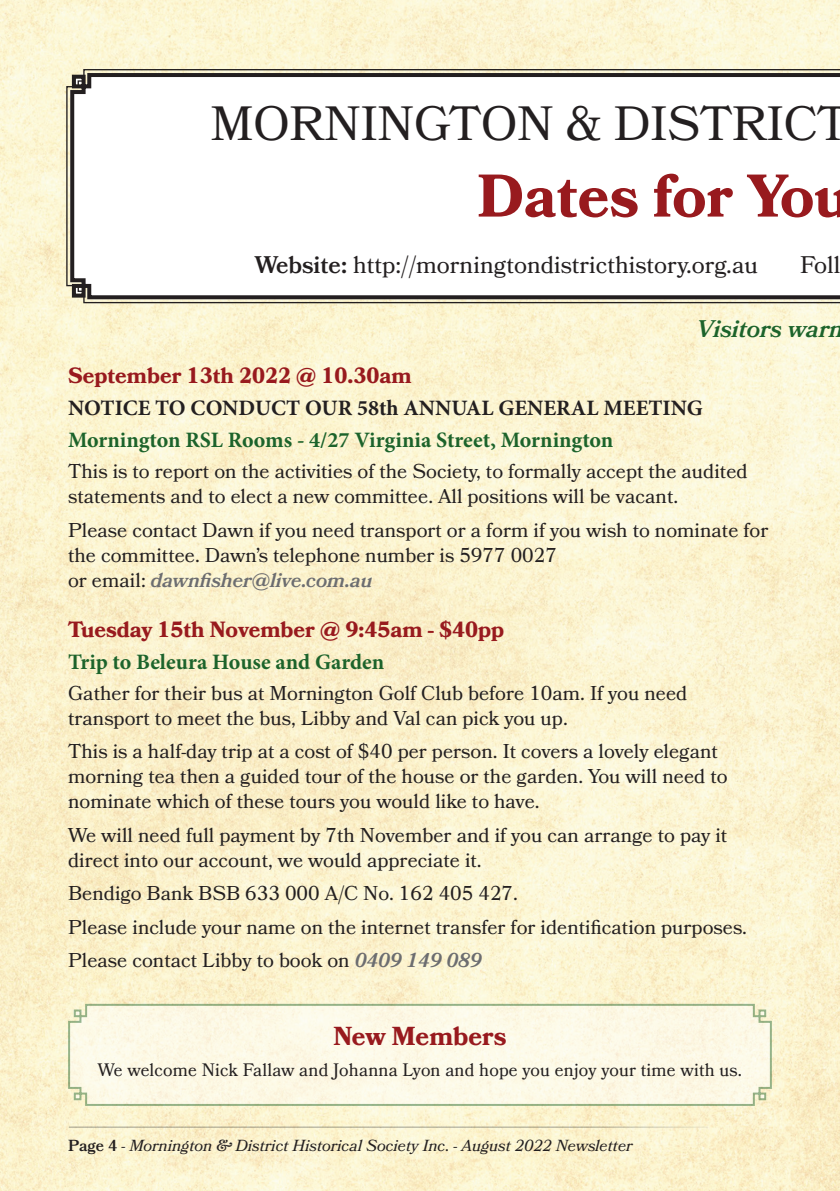
<style>
.page{position:relative;width:840px;height:1191px;background:#fff}
.page>*{position:absolute;margin:0;border:0;box-sizing:border-box;transform-origin:0 0}
.t1{font:700 60px "Bookmania";color:#981a1e}
.t2{font:48px "Bookmania";color:#231f20}
.t3{font:700 26px "Bookmania";color:#981a1e}
.t4{font:24px "Bookmania";color:#231f20}
.t5{font:italic 600 24px "Bookmania";color:#1c632b}
.t6{font:700 22px "Minion Pro";color:#1c632b}
.t7{font:700 22px "Bookmania";color:#981a1e}
.t8{font:700 22px "Minion Pro";color:#231f20}
.t9{font:20px/25px "Bookmania";color:#231f20}
.t10{font:18px "Bookmania";letter-spacing:.01em;color:#231f20}
.t11{font:italic 16px "Bookmania";color:#231f20}
.s1{font-weight:600}
.s2{font-weight:600;font-style:italic;color:#6c6d70}
.s3{font-weight:600;font-style:normal}
</style>
<div class="page">
<img style="left:0;top:0;width:839px;height:1191px">
<hr style="left:69px;top:1126px;width:638px;height:1px;background:#bcbdc0">
<svg style="left:65px;top:68px;width:774px;height:236px;background:#9d9885"></svg>
<svg style="left:68px;top:71px;width:771px;height:230px"></svg>
<svg style="left:67px;top:1002px;width:705px;height:105px;background:#f7f5e0"></svg>
<h2 class="t2" style="left:210px;top:95px;width:640px">MORNINGTON &amp; DISTRICT</h2>
<h1 class="t1" style="left:477px;top:161px;width:374px">Dates for You</h1>
<p class="t4" style="left:254px;top:251px;width:504px"><span class="s1">Website:</span> http://morningtondistricthistory.org.au</p>
<p class="t4" style="left:799px;top:251px;width:42px">Foll</p>
<p class="t5" style="left:696px;top:315px;width:155px">Visitors warm</p>
<p class="t7" style="left:68px;top:363px;width:345px">September 13th 2022 @ 10.30am</p>
<p class="t8" style="left:68px;top:393px;width:636px">NOTICE TO CONDUCT OUR 58th ANNUAL GENERAL MEETING</p>
<p class="t6" style="left:68px;top:425px;width:546px">Mornington RSL Rooms - 4/27 Virginia Street, Mornington</p>
<p class="t9" style="left:68px;top:458px;width:680px">This is to report on the activities of the Society, to formally accept the audited statements and to elect a new committee. All positions will be vacant.</p>
<p class="t9" style="left:68px;top:517px;width:701px">Please contact Dawn if you need transport or a form if you wish to nominate for the committee. Dawn’s telephone number is 5977 0027<br>or email: <span class="s2">dawnfisher@live.com.au</span></p>
<p class="t7" style="left:68px;top:616px;width:437px">Tuesday 15th November @ 9:45am - $40pp</p>
<p class="t6" style="left:68px;top:646px;width:317px">Trip to Beleura House and Garden</p>
<p class="t9" style="left:68px;top:680px;width:620px">Gather for their bus at Mornington Golf Club before 10am. If you need transport to meet the bus, Libby and Val can pick you up.</p>
<p class="t9" style="left:68px;top:739px;width:660px">This is a half-day trip at a cost of $40 per person. It covers a lovely elegant morning tea then a guided tour of the house or the garden. You will need to nominate which of these tours you would like to have.</p>
<p class="t9" style="left:68px;top:822px;width:660px">We will need full payment by 7th November and if you can arrange to pay it direct into our account, we would appreciate it.</p>
<p class="t9" style="left:68px;top:876px;width:680px;line-height:33.6px">Bendigo Bank BSB 633 000 A/C No. 162 405 427.<br>Please include your name on the internet transfer for identification purposes.<br>Please contact Libby to book on <span class="s2">0409 149 089</span></p>
<h3 class="t3" style="left:333px;top:1020px;width:174px">New Members</h3>
<p class="t10" style="left:98px;top:1059px;width:645px">We welcome Nick Fallaw and Johanna Lyon and hope you enjoy your time with us.</p>
<p class="t11" style="left:68px;top:1136px;width:565px"><span class="s3">Page 4</span> - Mornington &amp; District Historical Society Inc. - August 2022 Newsletter</p>
</div>
